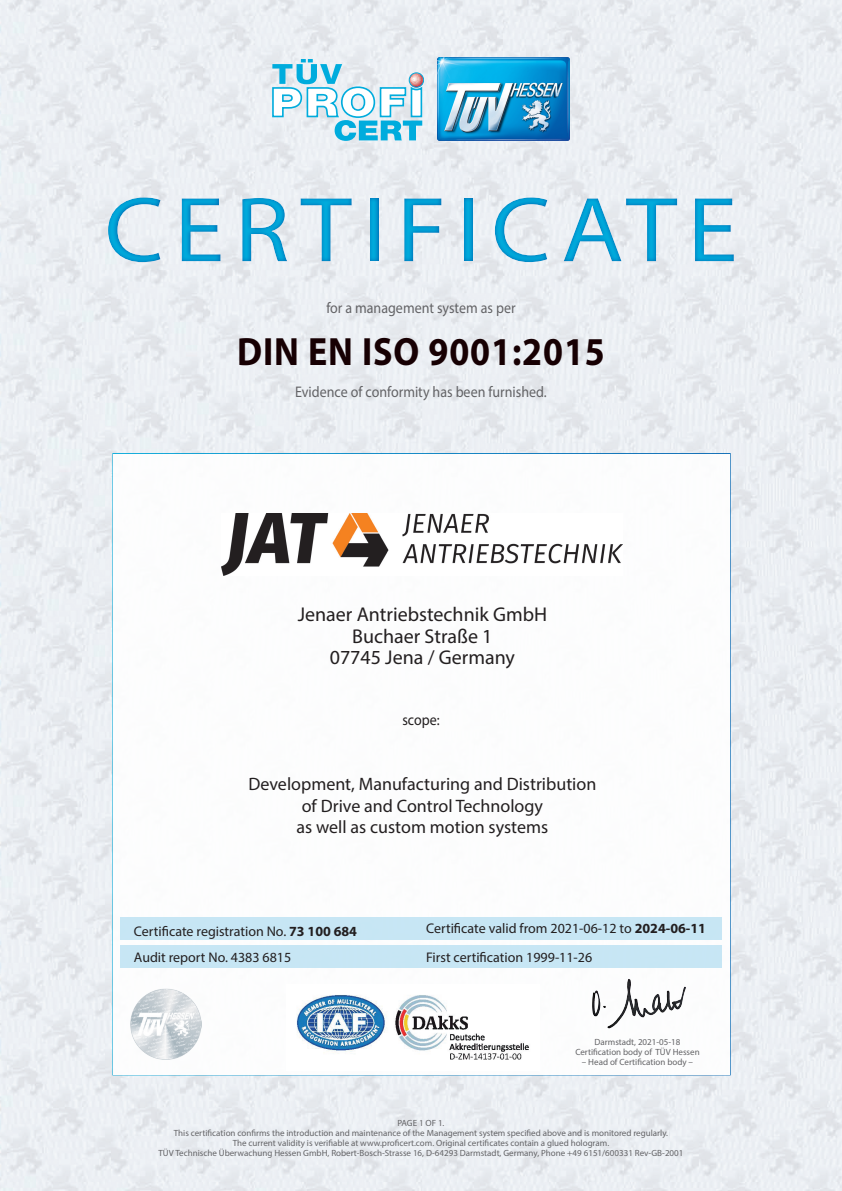
<style>
.page{position:relative;width:842px;height:1191px;background:#fff}
.page>*{position:absolute;margin:0;border:0;box-sizing:border-box;transform-origin:0 0}
.t1{font:93px "Myriad Pro";letter-spacing:.1em;color:#00acdd;scale:1.1 1}
.t2{font:700 39.6px "Myriad Pro";letter-spacing:.025em;color:#170003;scale:.91 1}
.t3{font:20px/21.6px "Myriad Pro";color:#231f20;text-align:center}
.t4{font:18px/21.6px "Myriad Pro";color:#231f20;text-align:center}
.t5{font:15.4px "Myriad Pro";color:#636366;scale:.91 1}
.t6{font:15.4px "Myriad Pro";color:#231f20;scale:.91 1}
.t7{font:14px/26px "Myriad Pro";color:#231f20}
.t8{font:9px/10px "Myriad Pro";color:#636366;text-align:center}
.s1{font-weight:700}
</style>
<div class="page">
<img style="left:0;top:0;width:842px;height:1191px">
<img style="left:437px;top:57px;width:132px;height:83px">
<svg style="left:272px;top:59px;width:152px;height:82px"></svg>
<div style="left:112px;top:453px;width:619px;height:622px;background:#fff;border:2px solid #fff"></div>
<div style="left:120px;top:945px;width:602px;height:23px;background:#c1e4f4"></div>
<div style="left:121px;top:917px;width:601px;height:22px;background:#c1e4f4"></div>
<img style="left:296px;top:995px;width:233px;height:65px">
<img style="left:749px;top:906px;width:78px;height:54px">
<img style="left:736px;top:795px;width:97px;height:40px">
<img style="left:737px;top:681px;width:95px;height:34px">
<img style="left:738px;top:576px;width:93px;height:35px">
<img style="left:737px;top:479px;width:91px;height:36px">
<img style="left:592px;top:979px;width:94px;height:50px">
<div style="left:0;top:172px;width:842px;height:114px;background:#006bb6;opacity:.75"></div>
<img style="left:130px;top:988px;width:71px;height:71px">
<img style="left:222px;top:513px;width:401px;height:62px">
<h1 class="t1" style="left:104px;top:173px;width:577px">CERTIFICATE</h1>
<h3 class="t5" style="left:326px;top:298px;width:209px">for a management system as per</h3>
<h2 class="t2" style="left:237px;top:326px;width:406px">DIN EN ISO 9001:2015</h2>
<h3 class="t5" style="left:295px;top:382px;width:278px">Evidence of conformity has been furnished.</h3>
<h3 class="t3" style="left:298px;top:603px;width:251px">Jenaer Antriebstechnik GmbH<br>Buchaer Straße 1<br>07745 Jena / Germany</h3>
<h3 class="t6" style="left:402px;top:710px;width:42px">scope:</h3>
<h3 class="t4" style="left:248px;top:773px;width:349px">Development, Manufacturing and Distribution of Drive and Control Technology<br>as well as custom motion systems</h3>
<h3 class="t7" style="left:134px;top:917px;width:225px">Certificate registration No. <span class="s1">73 100 684<br></span>Audit report No. 4383 6815</h3>
<h3 class="t7" style="left:426px;top:915px;width:281px">Certificate valid from 2021-06-12 to <span class="s1">2024-06-11</span></h3>
<h3 class="t7" style="left:426px;top:943px;width:168px">First certification 1999-11-26</h3>
<p class="t8" style="left:575px;top:1037px;width:126px">Darmstadt, 2021-05-18<br>Certification body of TÜV Hessen</p>
<p class="t8" style="left:582px;top:1057px;width:113px">– Head of Certification body –</p>
<p class="t8" style="left:159px;top:1118px;width:526px">PAGE 1 OF 1.<br>This certification confirms the introduction and maintenance of the Management system specified above and is monitored regularly.<br>The current validity is verifiable at www.proficert.com. Original certificates contain a glued hologram.<br>TÜV Technische Überwachung Hessen GmbH, Robert-Bosch-Strasse 16, D-64293 Darmstadt, Germany, Phone +49 6151/600331 Rev-GB-2001</p>
</div>
